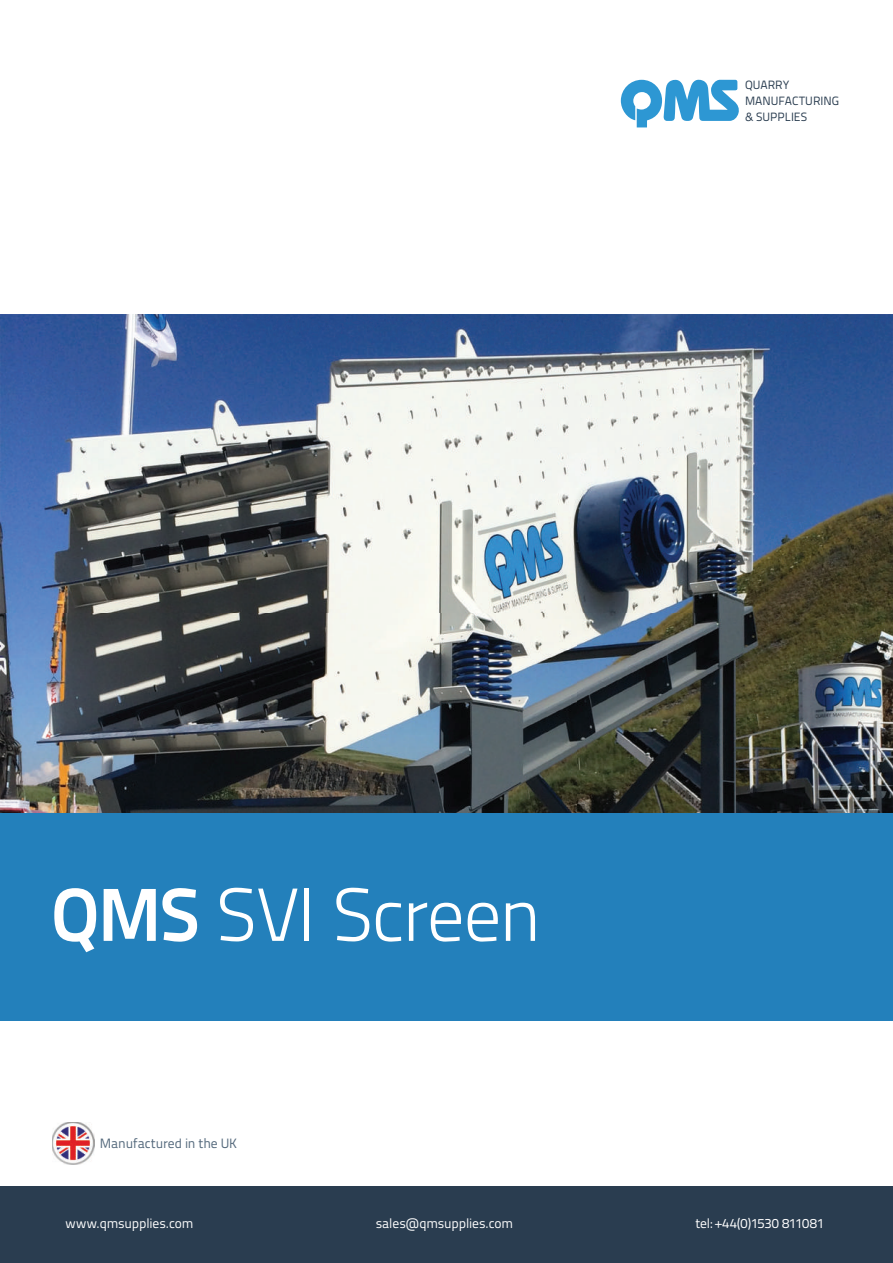
<style>
.page{position:relative;width:893px;height:1263px;background:#fff}
.page>*{position:absolute;margin:0;border:0;box-sizing:border-box;transform-origin:0 0}
.t1{font:300 75px "Titillium Text 22 L";letter-spacing:-.025em;color:#fff}
.t2{font:13.5px "Titillium Text 22 L";letter-spacing:-.005em;color:#fff}
.t3{font:13.5px "Titillium Text 22 L";letter-spacing:-.005em;color:#53687b}
.t4{font:12px/16px "Titillium Text 22 L";color:#2a3d50}
.s1{font-weight:700}
</style>
<div class="page">
<img style="left:0;top:314px;width:893px;height:499px">
<div style="left:0;top:813px;width:893px;height:207px;background:#2380bb"></div>
<div style="left:0;top:1186px;width:893px;height:77px;background:#2a3d50"></div>
<img style="left:52px;top:1122px;width:43px;height:43px">
<svg style="left:621px;top:79px;width:118px;height:48px"></svg>
<p class="t4" style="left:745px;top:76px;width:96px">QUARRY<br>MANUFACTURING &amp; SUPPLIES</p>
<h1 class="t1" style="left:51px;top:860px;width:492px"><span class="s1">QMS</span> SVI Screen</h1>
<p class="t3" style="left:100px;top:1133px;width:139px">Manufactured in the UK</p>
<p class="t2" style="left:66px;top:1213px;width:129px">www.qmsupplies.com</p>
<p class="t2" style="left:376px;top:1213px;width:139px">sales@qmsupplies.com</p>
<p class="t2" style="left:695px;top:1213px;width:130px">tel: +44(0)1530 811081</p>
</div>
